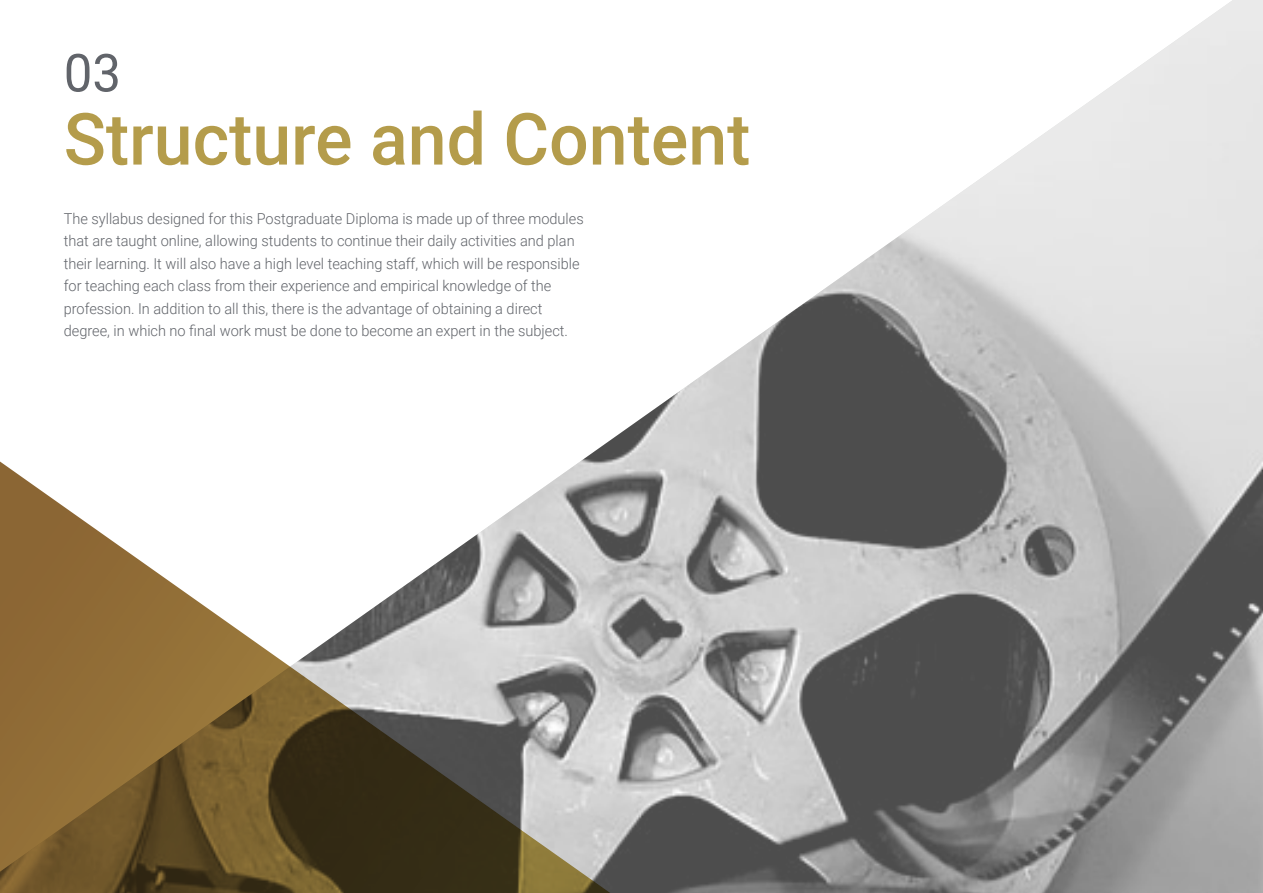
<style>
.page{position:relative;width:1263px;height:893px;background:#fff}
.page>*{position:absolute;margin:0;border:0;box-sizing:border-box;transform-origin:0 0}
.t1{font:500 72px "Roboto";color:#b49c4b}
.t2{font:52.5px "Roboto";color:#61646a}
.t3{font:300 15px/22.5px "Roboto";color:#61646a}
</style>
<div class="page">
<img style="left:602px;top:0;width:661px;height:893px">
<svg style="left:0;top:446px;width:640px;height:447px"></svg>
<h2 class="t2" style="left:64px;top:36px;width:59px">03</h2>
<h1 class="t1" style="left:64px;top:89px;width:688px">Structure and Content</h1>
<p class="t3" style="left:64px;top:207px;width:521px">The syllabus designed for this Postgraduate Diploma is made up of three modules that are taught online, allowing students to continue their daily activities and plan their learning. It will also have a high level teaching staff, which will be responsible for teaching each class from their experience and empirical knowledge of the profession. In addition to all this, there is the advantage of obtaining a direct degree, in which no final work must be done to become an expert in the subject.</p>
</div>
